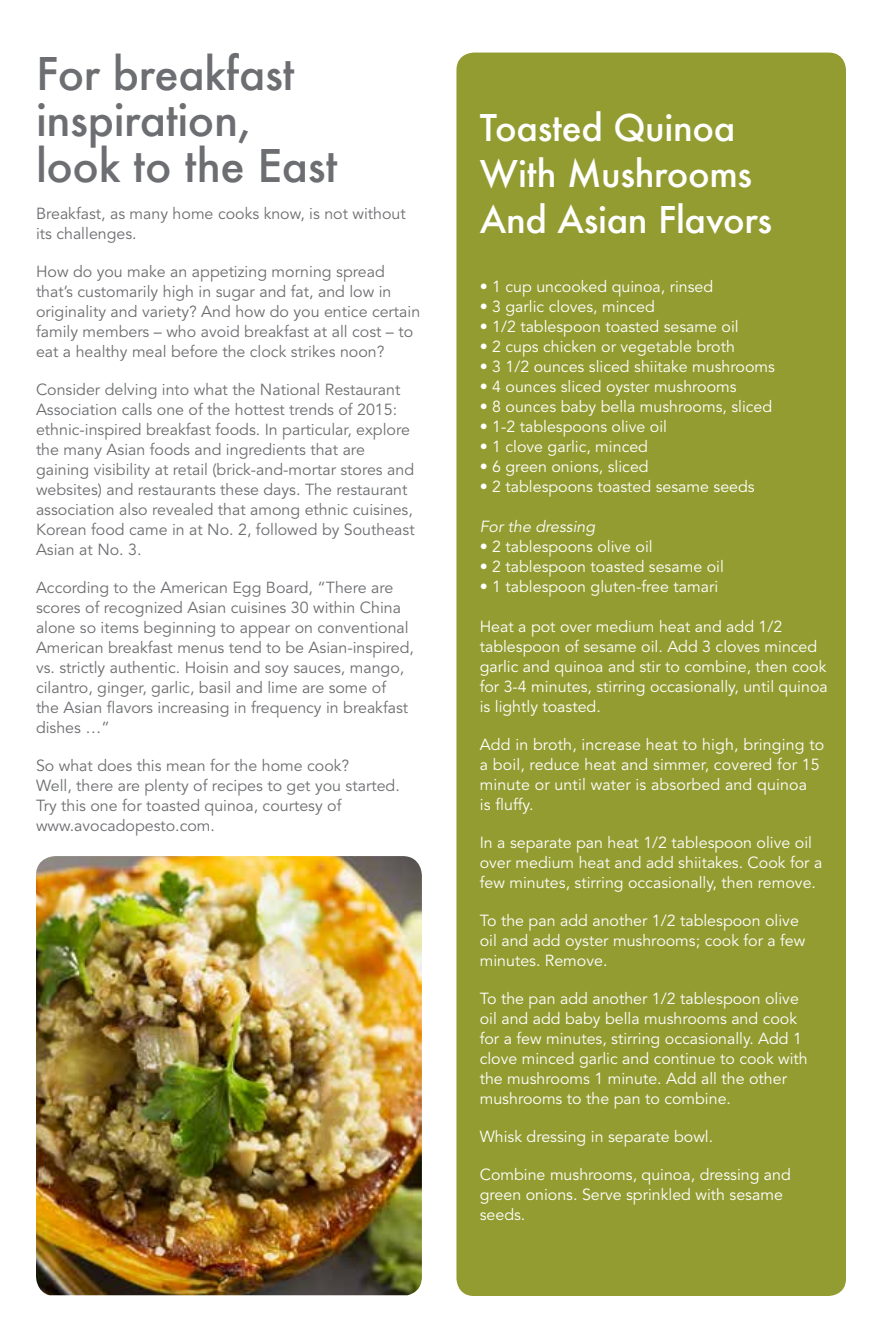
<style>
.page{position:relative;width:882px;height:1332px;background:#fff}
.page>*{position:absolute;margin:0;border:0;box-sizing:border-box;transform-origin:0 0}
.t1{font:500 44px/46px "Futura";letter-spacing:-.01em;color:#6d6e71}
.t2{font:500 36px/46px "Futura";letter-spacing:-.01em;color:#fff}
.t3{font:16px/20px "Avenir";color:#fff}
.t4{font:16px/20px "Avenir";color:#6d6e71}
.t5{font:italic 16px "Avenir";color:#fff}
</style>
<div class="page">
<img style="left:36px;top:856px;width:386px;height:439px">
<div style="left:456px;top:53px;width:390px;height:1243px;background:#939c31;border-radius:17px"></div>
<h1 class="t1" style="left:36px;top:50px;width:303px">For breakfast inspiration, look to the East</h1>
<p class="t4" style="left:36px;top:204px;width:371px">Breakfast, as many home cooks know, is not without its challenges.</p>
<p class="t4" style="left:36px;top:262px;width:386px">How do you make an appetizing morning spread that’s customarily high in sugar and fat, and low in originality and variety? And how do you entice certain family members – who avoid breakfast at all cost – to eat a healthy meal before the clock strikes noon?</p>
<p class="t4" style="left:36px;top:380px;width:380px">Consider delving into what the National Restaurant Association calls one of the hottest trends of 2015: ethnic-inspired breakfast foods. In particular, explore the many Asian foods and ingredients that are gaining visibility at retail (brick-and-mortar stores and websites) and restaurants these days. The restaurant association also revealed that among ethnic cuisines, Korean food came in at No. 2, followed by Southeast Asian at No. 3.</p>
<p class="t4" style="left:36px;top:578px;width:380px">According to the American Egg Board, “There are scores of recognized Asian cuisines 30 within China alone so items beginning to appear on conventional American breakfast menus tend to be Asian-inspired, vs. strictly authentic. Hoisin and soy sauces, mango, cilantro, ginger, garlic, basil and lime are some of<br>the Asian flavors increasing in frequency in breakfast dishes …”</p>
<p class="t4" style="left:36px;top:756px;width:365px">So what does this mean for the home cook?<br>Well, there are plenty of recipes to get you started.<br>Try this one for toasted quinoa, courtesy of www.avocadopesto.com.</p>
<h2 class="t2" style="left:480px;top:104px;width:294px">Toasted Quinoa<br>With Mushrooms<br>And Asian Flavors</h2>
<p class="t3" style="left:480px;top:277px;width:235px">• 1 cup uncooked quinoa, rinsed</p>
<p class="t3" style="left:480px;top:297px;width:177px">• 3 garlic cloves, minced</p>
<p class="t3" style="left:480px;top:317px;width:260px">• 1/2 tablespoon toasted sesame oil</p>
<p class="t3" style="left:480px;top:337px;width:257px">• 2 cups chicken or vegetable broth</p>
<p class="t3" style="left:480px;top:357px;width:297px">• 3 1/2 ounces sliced shiitake mushrooms</p>
<p class="t3" style="left:480px;top:377px;width:258px">• 4 ounces sliced oyster mushrooms</p>
<p class="t3" style="left:480px;top:397px;width:294px">• 8 ounces baby bella mushrooms, sliced</p>
<p class="t3" style="left:480px;top:417px;width:189px">• 1-2 tablespoons olive oil</p>
<p class="t3" style="left:480px;top:437px;width:170px">• 1 clove garlic, minced</p>
<p class="t3" style="left:480px;top:457px;width:170px">• 6 green onions, sliced</p>
<p class="t3" style="left:480px;top:477px;width:277px">• 2 tablespoons toasted sesame seeds</p>
<p class="t5" style="left:480px;top:518px;width:117px">For the dressing</p>
<p class="t3" style="left:480px;top:537px;width:175px">• 2 tablespoons olive oil</p>
<p class="t3" style="left:480px;top:557px;width:246px">• 2 tablespoon toasted sesame oil</p>
<p class="t3" style="left:480px;top:577px;width:240px">• 1 tablespoon gluten-free tamari</p>
<p class="t3" style="left:480px;top:617px;width:350px">Heat a pot over medium heat and add 1/2 tablespoon of sesame oil. Add 3 cloves minced garlic and quinoa and stir to combine, then cook for 3-4 minutes, stirring occasionally, until quinoa is lightly toasted.</p>
<p class="t3" style="left:480px;top:735px;width:346px">Add in broth, increase heat to high, bringing to a boil, reduce heat and simmer, covered for 15 minute or until water is absorbed and quinoa<br>is fluffy.</p>
<p class="t3" style="left:480px;top:833px;width:344px">In a separate pan heat 1/2 tablespoon olive oil over medium heat and add shiitakes. Cook for a few minutes, stirring occasionally, then remove.</p>
<p class="t3" style="left:480px;top:911px;width:327px">To the pan add another 1/2 tablespoon olive oil and add oyster mushrooms; cook for a few minutes. Remove.</p>
<p class="t3" style="left:480px;top:989px;width:330px">To the pan add another 1/2 tablespoon olive oil and add baby bella mushrooms and cook for a few minutes, stirring occasionally. Add 1 clove minced garlic and continue to cook with the mushrooms 1 minute. Add all the other mushrooms to the pan to combine.</p>
<p class="t3" style="left:480px;top:1127px;width:235px">Whisk dressing in separate bowl.</p>
<p class="t3" style="left:480px;top:1165px;width:313px">Combine mushrooms, quinoa, dressing and green onions. Serve sprinkled with sesame seeds.</p>
</div>
